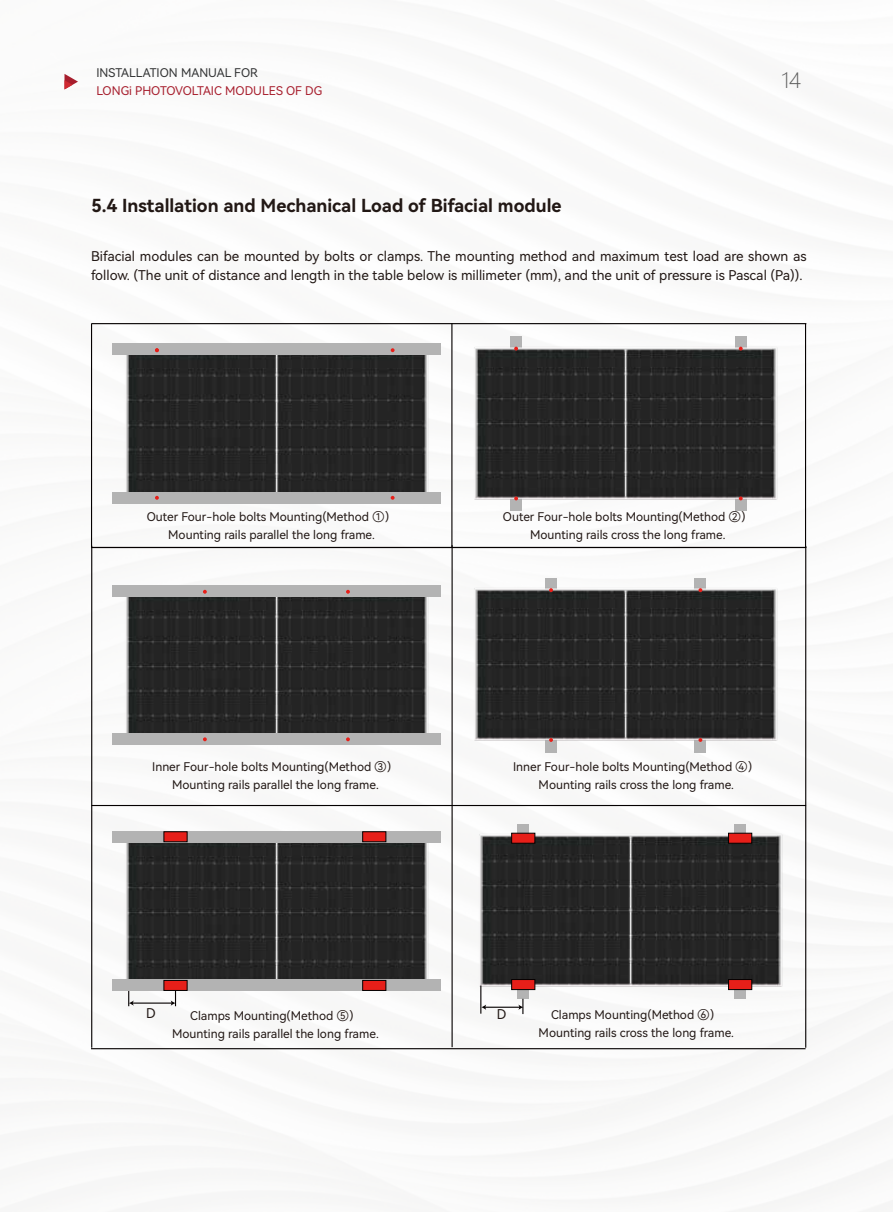
<style>
.page{position:relative;width:893px;height:1212px;background:#fff}
.page>*{position:absolute;margin:0;border:0;box-sizing:border-box;transform-origin:0 0}
.t1{font:300 20.7px "Microsoft Ya Hei";color:#5f5f5f}
.t2{font:18px "Harmony OS Sans SC Bold";color:#221815}
.t3{font:13.5px/19.5px "Harmony OS Sans SC";color:#221815}
.t4{font:12px/18px "Harmony OS Sans SC";color:#221815;text-align:center}
.t5{font:12px "Harmony OS Sans SC";color:#a71e2d}
.t6{font:12px "Harmony OS Sans SC";color:#323334}
</style>
<div class="page">
<img style="left:64px;top:73px;width:829px;height:1115px">
<svg style="left:64px;top:74px;width:14px;height:15px"></svg>
<hr style="left:91px;top:546px;width:1px;height:502px;background:#040000">
<hr style="left:452px;top:545px;width:1px;height:502px;background:#040000">
<hr style="left:805px;top:546px;width:1px;height:502px;background:#040000">
<hr style="left:92px;top:805px;width:714px;height:1px;background:#040000">
<hr style="left:91px;top:1048px;width:715px;height:1px;background:#040000">
<div style="left:545px;top:578px;width:12px;height:175px;background:#b3b3b3"></div>
<div style="left:695px;top:578px;width:11px;height:175px;background:#b3b3b3"></div>
<img style="left:469px;top:583px;width:315px;height:162px">
<svg style="left:549px;top:588px;width:4px;height:4px"></svg>
<svg style="left:549px;top:738px;width:4px;height:4px"></svg>
<svg style="left:698px;top:738px;width:4px;height:4px"></svg>
<svg style="left:698px;top:588px;width:4px;height:4px"></svg>
<hr style="left:92px;top:323px;width:714px;height:1px;background:#040000">
<hr style="left:91px;top:547px;width:715px;height:1px;background:#040000">
<hr style="left:91px;top:323px;width:1px;height:225px;background:#040000">
<hr style="left:451px;top:323px;width:1px;height:225px;background:#040000">
<hr style="left:805px;top:324px;width:1px;height:224px;background:#040000">
<div style="left:511px;top:337px;width:11px;height:174px;background:#b3b3b3"></div>
<div style="left:735px;top:337px;width:11px;height:174px;background:#b3b3b3"></div>
<img style="left:469px;top:341px;width:315px;height:162px">
<svg style="left:514px;top:347px;width:4px;height:4px"></svg>
<svg style="left:514px;top:496px;width:4px;height:4px"></svg>
<svg style="left:739px;top:496px;width:4px;height:4px"></svg>
<svg style="left:739px;top:347px;width:4px;height:4px"></svg>
<img style="left:119px;top:343px;width:315px;height:162px">
<div style="left:112px;top:492px;width:329px;height:11px;background:#b3b3b3"></div>
<div style="left:112px;top:344px;width:329px;height:11px;background:#b3b3b3"></div>
<svg style="left:155px;top:348px;width:4px;height:4px"></svg>
<svg style="left:391px;top:348px;width:4px;height:4px"></svg>
<svg style="left:155px;top:496px;width:4px;height:4px"></svg>
<svg style="left:391px;top:496px;width:4px;height:4px"></svg>
<img style="left:119px;top:584px;width:315px;height:163px">
<div style="left:112px;top:734px;width:329px;height:11px;background:#b3b3b3"></div>
<div style="left:112px;top:585px;width:329px;height:11px;background:#b3b3b3"></div>
<svg style="left:203px;top:590px;width:4px;height:4px"></svg>
<svg style="left:346px;top:590px;width:4px;height:4px"></svg>
<svg style="left:203px;top:737px;width:4px;height:4px"></svg>
<svg style="left:346px;top:737px;width:4px;height:4px"></svg>
<div style="left:517px;top:824px;width:11px;height:175px;background:#b3b3b3"></div>
<div style="left:734px;top:824px;width:11px;height:175px;background:#b3b3b3"></div>
<img style="left:474px;top:829px;width:315px;height:162px">
<div style="left:511px;top:833px;width:24px;height:10px;background:#e71f19"></div>
<div style="left:728px;top:833px;width:24px;height:10px;background:#e71f19"></div>
<div style="left:511px;top:979px;width:24px;height:11px;background:#e71f19;border:1px solid #040000"></div>
<div style="left:728px;top:979px;width:24px;height:11px;background:#e71f19;border:1px solid #040000"></div>
<img style="left:119px;top:830px;width:315px;height:163px">
<div style="left:112px;top:980px;width:329px;height:11px;background:#b3b3b3"></div>
<div style="left:112px;top:831px;width:329px;height:11px;background:#b3b3b3"></div>
<div style="left:164px;top:831px;width:23px;height:11px;background:#e71f19;border:1px solid #040000"></div>
<div style="left:164px;top:980px;width:23px;height:11px;background:#e71f19;border:1px solid #040000"></div>
<div style="left:362px;top:831px;width:24px;height:11px;background:#e71f19;border:1px solid #040000"></div>
<div style="left:362px;top:980px;width:24px;height:11px;background:#e71f19;border:1px solid #040000"></div>
<hr style="left:132px;top:1002px;width:40px;height:2px;background:#040000">
<svg style="left:128px;top:991px;width:6px;height:15px"></svg>
<svg style="left:171px;top:991px;width:5px;height:15px"></svg>
<hr style="left:485px;top:1007px;width:35px;height:1px;background:#040000">
<svg style="left:480px;top:985px;width:6px;height:29px"></svg>
<svg style="left:518px;top:999px;width:5px;height:15px"></svg>
<p class="t6" style="left:96px;top:65px;width:163px">INSTALLATION MANUAL FOR</p>
<p class="t5" style="left:96px;top:83px;width:227px">LONGi PHOTOVOLTAIC MODULES OF DG</p>
<h2 class="t2" style="left:91px;top:193px;width:472px">5.4 Installation and Mechanical Load of Bifacial module</h2>
<h1 class="t1" style="left:781px;top:67px;width:21px">14</h1>
<p class="t3" style="left:91px;top:246px;width:717px">Bifacial modules can be mounted by bolts or clamps. The mounting method and maximum test load are shown as follow. (The unit of distance and length in the table below is millimeter (mm), and the unit of pressure is Pascal (Pa)).</p>
<p class="t4" style="left:147px;top:508px;width:251px">Outer Four-hole bolts Mounting(Method ①）<br>Mounting rails parallel the long frame.</p>
<p class="t4" style="left:503px;top:508px;width:251px">Outer Four-hole bolts Mounting(Method ②）<br>Mounting rails cross the long frame.</p>
<p class="t4" style="left:152px;top:757px;width:248px">Inner Four-hole bolts Mounting(Method ③）<br>Mounting rails parallel the long frame.</p>
<p class="t4" style="left:513px;top:757px;width:248px">Inner Four-hole bolts Mounting(Method ④）<br>Mounting rails cross the long frame.</p>
<p class="t3" style="left:146px;top:1003px;width:11px">D</p>
<p class="t3" style="left:497px;top:1004px;width:11px">D</p>
<p class="t4" style="left:172px;top:1006px;width:208px">Clamps Mounting(Method ⑤）<br>Mounting rails parallel the long frame.</p>
<p class="t4" style="left:539px;top:1005px;width:197px">Clamps Mounting(Method ⑥）<br>Mounting rails cross the long frame.</p>
</div>
